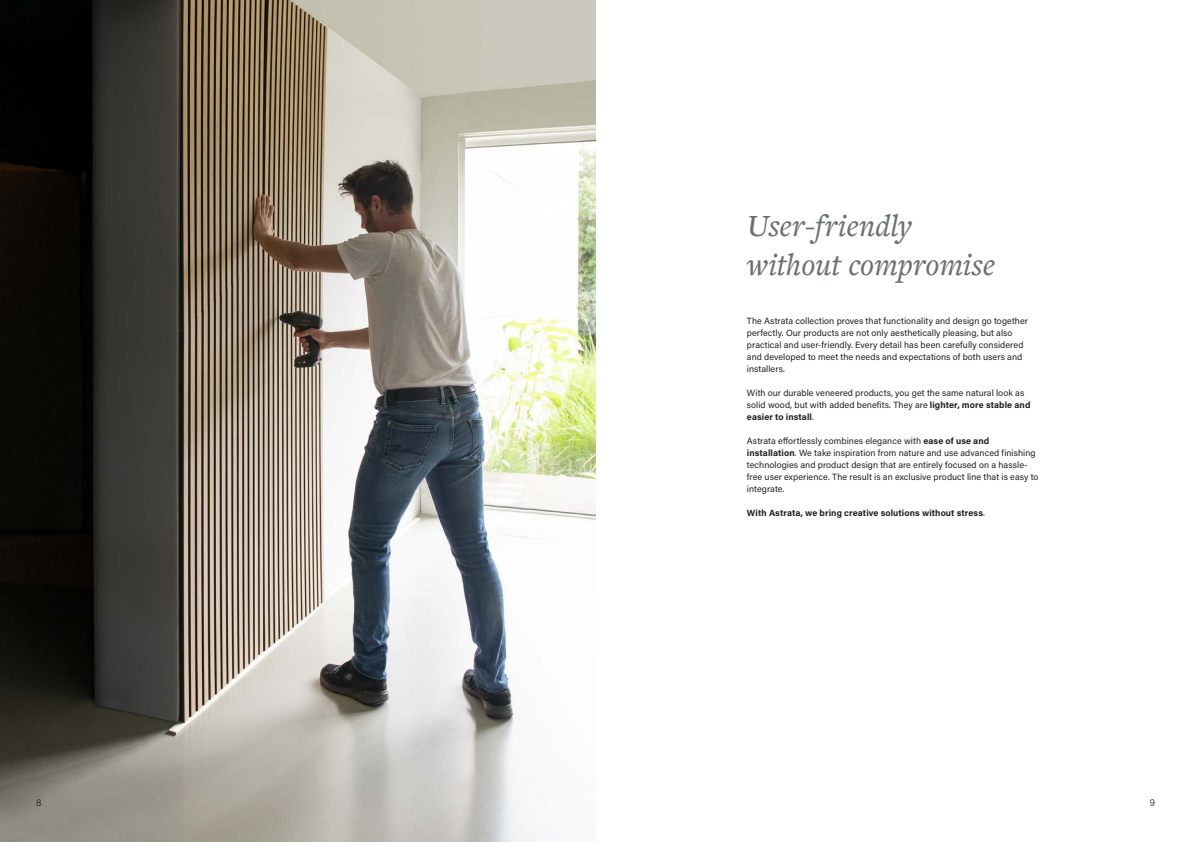
<style>
.page{position:relative;width:1191px;height:842px;background:#fff}
.page>*{position:absolute;margin:0;border:0;box-sizing:border-box;transform-origin:0 0}
.t1{font:italic 500 32px/38.4px "Freight Text Pro";letter-spacing:-.005em;color:#6b716f}
.t2{font:300 10px "Acumin Pro";color:#231f20}
.t3{font:9px/12px "Acumin Pro";letter-spacing:.005em;color:#231f20}
.t4{font:700 9px "Acumin Pro";letter-spacing:.01em;color:#231f20}
.s1{font-weight:700}
.s2{font-weight:400}
</style>
<div class="page">
<img style="left:0;top:0;width:595px;height:842px">
<h1 class="t1" style="left:747px;top:206px;width:249px">User-friendly without compromise</h1>
<p class="t3" style="left:747px;top:314px;width:283px">The Astrata collection proves that functionality and design go together perfectly. Our products are not only aesthetically pleasing, but also practical and user-friendly. Every detail has been carefully considered and developed to meet the needs and expectations of both users and installers.</p>
<p class="t3" style="left:747px;top:386px;width:285px">With our durable veneered products, you get the same natural look as solid wood, but with added benefits. They are <span class="s1">lighter, more stable and easier to install</span>.</p>
<p class="t3" style="left:747px;top:434px;width:293px">Astrata effortlessly combines elegance with <span class="s1">ease of use and installation</span>. We take inspiration from nature and use advanced finishing technologies and product design that are entirely focused on a hassle&shy;free user experience. The result is an exclusive product line that is easy to integrate.</p>
<p class="t4" style="left:747px;top:507px;width:240px">With Astrata, we bring creative solutions without stress<span class="s2">.</span></p>
<p class="t2" style="left:36px;top:796px;width:7px">8</p>
<p class="t2" style="left:1149px;top:796px;width:7px">9</p>
</div>
